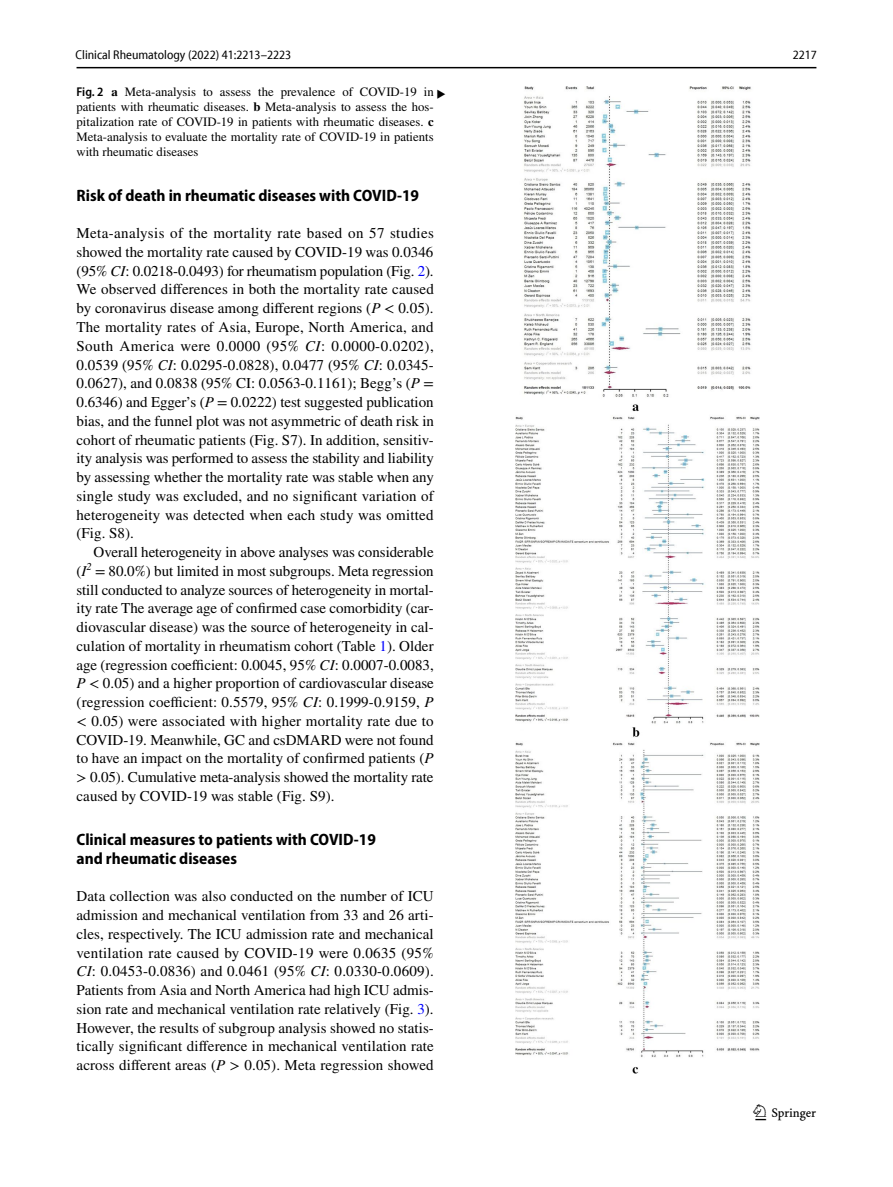
<style>
.page{position:relative;width:893px;height:1187px;background:#fff}
.page>*{position:absolute;margin:0;border:0;box-sizing:border-box;transform-origin:0 0}
.t1{font:22.5px "Springnew Regular 3";color:#000}
.t2{font:700 semi-condensed 16.5px/18.8px "Myriad Pro";color:#000}
.t3{font:15px/18.8px "STIX";letter-spacing:.01em;color:#000;text-align:justify}
.t4{font:12.75px/15px "STIX";color:#000;text-align:justify}
.t5{font:semi-condensed 12.75px "Myriad Pro Unic";color:#000}
.s1{font-family:"Myriad Pro";font-weight:600;font-stretch:semi-condensed}
.s2{font-weight:700}
.s3{font-style:italic}
.s4{color:#00f}
</style>
<div class="page">
<hr style="left:77px;top:67px;width:739px;height:1px;background:#000">
<img style="left:515px;top:87px;width:244px;height:986px">
<p class="t5" style="left:76px;top:50px;width:217px">Clinical Rheumatology (2022) 41:2213–2223</p>
<p class="t5" style="left:793px;top:50px;width:26px">2217</p>
<p class="t4" style="left:77px;top:85px;width:359px"><span class="s1">Fig. 2</span> <span class="s2">a</span> Meta-analysis to assess the prevalence of COVID-19 in patients with rheumatic diseases. <span class="s2">b</span> Meta-analysis to assess the hos&shy;pitalization rate of COVID-19 in patients with rheumatic diseases. <span class="s2">c </span>Meta-analysis to evaluate the mortality rate of COVID-19 in patients with rheumatic diseases</p>
<p class="t2" style="left:77px;top:186px;width:344px">Risk of death in rheumatic diseases with COVID‑19</p>
<p class="t3" style="left:77px;top:225px;width:359px">Meta-analysis of the mortality rate based on 57 studies showed the mortality rate caused by COVID-19 was 0.0346 (95% <span class="s3">CI</span>: 0.0218-0.0493) for rheumatism population (Fig. <span class="s4">2</span>).<br>We observed differences in both the mortality rate caused by coronavirus disease among different regions (<span class="s3">P</span> &lt; 0.05).<br>The mortality rates of Asia, Europe, North America, and South America were 0.0000 (95% <span class="s3">CI</span>: 0.0000-0.0202), 0.0539 (95% <span class="s3">CI</span>: 0.0295-0.0828), 0.0477 (95% <span class="s3">CI</span>: 0.0345- 0.0627), and 0.0838 (95% CI: 0.0563-0.1161); Begg’s (<span class="s3">P</span> = 0.6346) and Egger’s (<span class="s3">P</span> = 0.0222) test suggested publication bias, and the funnel plot was not asymmetric of death risk in cohort of rheumatic patients (Fig. S7). In addition, sensitiv&shy;ity analysis was performed to assess the stability and liability by assessing whether the mortality rate was stable when any single study was excluded, and no significant variation of heterogeneity was detected when each study was omitted (Fig. S8).</p>
<p class="t3" style="left:77px;top:543px;width:359px;text-indent:17px">Overall heterogeneity in above analyses was considerable (<span class="s3">I</span><sup>2</sup> = 80.0%) but limited in most subgroups. Meta regression still conducted to analyze sources of heterogeneity in mortal&shy;ity rate The average age of confirmed case comorbidity (car&shy;diovascular disease) was the source of heterogeneity in cal&shy;culation of mortality in rheumatism cohort (Table <span class="s4">1</span>). Older age (regression coefficient: 0.0045, 95% <span class="s3">CI</span>: 0.0007-0.0083, <span class="s3">P</span> &lt; 0.05) and a higher proportion of cardiovascular disease (regression coefficient: 0.5579, 95% <span class="s3">CI</span>: 0.1999-0.9159, <span class="s3">P </span>&lt; 0.05) were associated with higher mortality rate due to COVID-19. Meanwhile, GC and csDMARD were not found to have an impact on the mortality of confirmed patients (<span class="s3">P </span>&gt; 0.05). Cumulative meta-analysis showed the mortality rate caused by COVID-19 was stable (Fig. S9).</p>
<p class="t2" style="left:77px;top:830px;width:301px">Clinical measures to patients with COVID‑19 and rheumatic diseases</p>
<p class="t3" style="left:77px;top:887px;width:359px">Data collection was also conducted on the number of ICU admission and mechanical ventilation from 33 and 26 arti&shy;cles, respectively. The ICU admission rate and mechanical ventilation rate caused by COVID-19 were 0.0635 (95% <span class="s3">CI</span>: 0.0453-0.0836) and 0.0461 (95% <span class="s3">CI</span>: 0.0330-0.0609).<br>Patients from Asia and North America had high ICU admis&shy;sion rate and mechanical ventilation rate relatively (Fig. <span class="s4">3</span>).<br>However, the results of subgroup analysis showed no statis&shy;tically significant difference in mechanical ventilation rate across different areas (<span class="s3">P</span> &gt; 0.05). Meta regression showed</p>
<h1 class="t1" style="left:755px;top:1104px;width:62px">1 3</h1>
</div>
